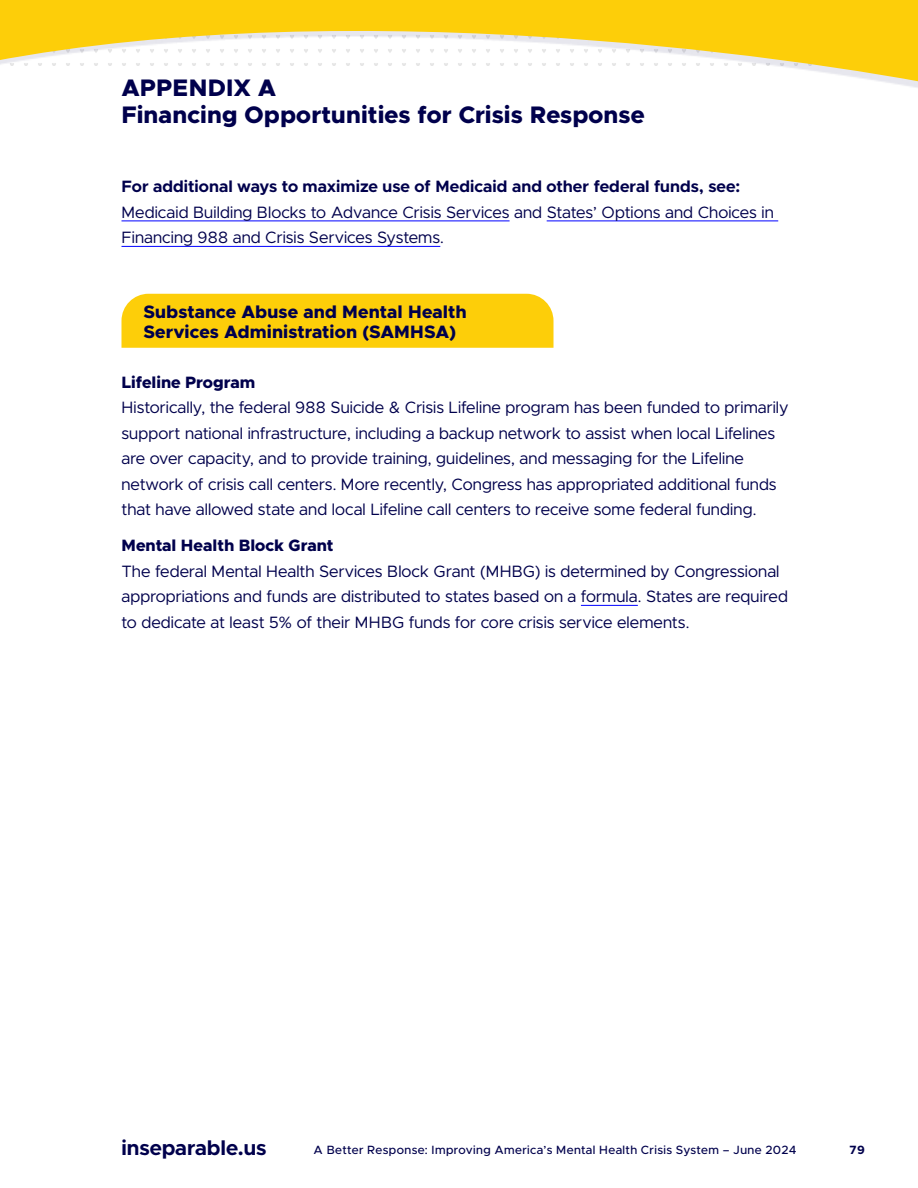
<style>
.page{position:relative;width:918px;height:1188px;background:#fff}
.page>*{position:absolute;margin:0;border:0;box-sizing:border-box;transform-origin:0 0}
.t1{font:800 24px/27px "Metropolis";letter-spacing:.005em;color:#00004c}
.t2{font:700 21px "Metropolis";color:#00004c}
.t3{font:800 18px/19.5px "Metropolis";letter-spacing:.005em;color:#00004c}
.t4{font:16.5px/25.5px "Metropolis";letter-spacing:.005em;color:#00004c}
.t5{font:700 16.5px "Metropolis";letter-spacing:.005em;color:#00004c}
.t6{font:800 16.5px "Metropolis";color:#00004c}
.t7{font:500 12px "Metropolis";letter-spacing:.035em;color:#00004c}
.t8{font:700 12px "Metropolis";color:#00004c}
</style>
<div class="page">
<svg style="left:0;top:0;width:918px;height:88px;fill:#fdce09"></svg>
<hr style="left:122px;top:221px;width:388px;height:1px;background:#00f">
<hr style="left:547px;top:221px;width:231px;height:1px;background:#00f">
<hr style="left:122px;top:246px;width:318px;height:1px;background:#00f">
<hr style="left:581px;top:605px;width:57px;height:1px;background:#00f">
<div style="left:122px;top:294px;width:432px;height:54px;background:#fdce09"></div>
<h1 class="t1" style="left:122px;top:74px;width:525px">APPENDIX A<br>Financing Opportunities for Crisis Response</h1>
<p class="t5" style="left:122px;top:176px;width:620px">For additional ways to maximize use of Medicaid and other federal funds, see:</p>
<p class="t4" style="left:122px;top:199px;width:654px">Medicaid Building Blocks to Advance Crisis Services and States’ Options and Choices in<br>Financing 988 and Crisis Services Systems.</p>
<p class="t3" style="left:143px;top:302px;width:325px">Substance Abuse and Mental Health<br>Services Administration (SAMHSA)</p>
<p class="t6" style="left:122px;top:372px;width:135px">Lifeline Program</p>
<p class="t4" style="left:122px;top:395px;width:668px">Historically, the federal 988 Suicide &amp; Crisis Lifeline program has been funded to primarily support national infrastructure, including a backup network to assist when local Lifelines are over capacity, and to provide training, guidelines, and messaging for the Lifeline network of crisis call centers. More recently, Congress has appropriated additional funds that have allowed state and local Lifeline call centers to receive some federal funding.</p>
<p class="t6" style="left:122px;top:535px;width:214px">Mental Health Block Grant</p>
<p class="t4" style="left:122px;top:558px;width:668px">The federal Mental Health Services Block Grant (MHBG) is determined by Congressional appropriations and funds are distributed to states based on a formula. States are required to dedicate at least 5% of their MHBG funds for core crisis service elements.</p>
<p class="t2" style="left:122px;top:1134px;width:146px">inseparable.us</p>
<p class="t7" style="left:314px;top:1142px;width:484px">A Better Response: Improving America’s Mental Health Crisis System – June 2024</p>
<p class="t8" style="left:850px;top:1142px;width:17px">79</p>
</div>
